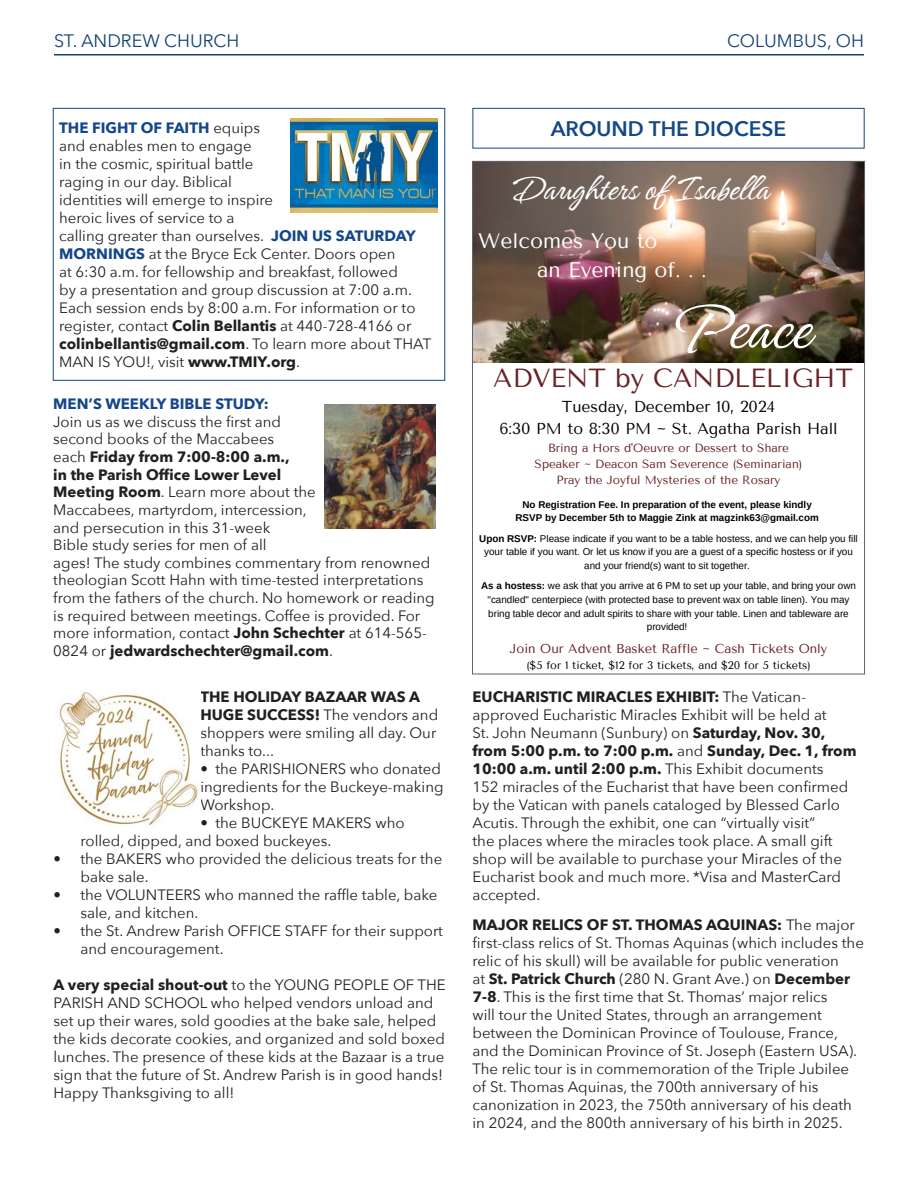
<style>
.page{position:relative;width:918px;height:1188px;background:#fff}
.page>*{position:absolute;margin:0;border:0;box-sizing:border-box;transform-origin:0 0}
.t1{font:65.1px "Angeletta";color:#fff}
.t2{font:34.05px "Angeletta";color:#fff}
.t3{font:26.1px "Tenor Sans";color:#682225}
.t4{font:21px/29.4px "Tenor Sans";color:#fff}
.t5{font:600 21px "Avenir Next";color:#144789}
.t6{font:18px "Avenir Next";color:#144274}
.t7{font:15.75px/21.9px "Tenor Sans";color:#000;text-align:center}
.t8{font:15px/18px "Avenir Next";color:#231f20}
.t9{font:12.9px "Tenor Sans";color:#682225}
.t10{font:11.85px/16.2px "Tenor Sans";color:#682225;text-align:center}
.t11{font:10.95px "Tenor Sans";color:#000}
.t12{font:9.9px/13.5px "Arimo";color:#000;text-align:center}
.t13{font:700 9.9px/13.5px "Arimo";color:#000;text-align:center}
.s1{font-weight:700;color:#144789}
.s2{font-weight:700}
</style>
<div class="page">
<hr style="left:54px;top:54px;width:810px;height:2px;background:#144274">
<div style="left:472px;top:108px;width:393px;height:40px;border:1px solid #144789"></div>
<img style="left:58px;top:691px;width:142px;height:135px">
<img style="left:290px;top:118px;width:147px;height:94px">
<div style="left:53px;top:108px;width:392px;height:273px;border:1px solid #144789"></div>
<img style="left:325px;top:404px;width:111px;height:125px">
<img style="left:474px;top:163px;width:389px;height:200px">
<p class="t6" style="left:54px;top:25px;width:187px">ST. ANDREW CHURCH</p>
<p class="t6" style="left:727px;top:26px;width:138px">COLUMBUS, OH</p>
<p class="t8" style="left:59px;top:118px;width:374px"><span class="s1">THE FIGHT OF FAITH</span> equips<br>and enables men to engage<br>in the cosmic, spiritual battle<br>raging in our day. Biblical<br>identities will emerge to inspire<br>heroic lives of service to a<br>calling greater than ourselves. <span class="s1">JOIN US SATURDAY MORNINGS</span> at the Bryce Eck Center. Doors open<br>at 6:30 a.m. for fellowship and breakfast, followed<br>by a presentation and group discussion at 7:00 a.m.<br>Each session ends by 8:00 a.m. For information or to register, contact <span class="s2">Colin Bellantis</span> at 440-728-4166 or <span class="s2">colinbellantis@gmail.com</span>. To learn more about THAT MAN IS YOU!, visit <span class="s2">www.TMIY.org</span>.</p>
<p class="t8" style="left:53px;top:394px;width:383px"><span class="s1">MEN’S WEEKLY BIBLE STUDY:<br></span>Join us as we discuss the first and<br>second books of the Maccabees<br>each <span class="s2">Friday from 7:00-8:00 a.m.,<br>in the Parish Office Lower Level<br>Meeting Room</span>. Learn more about the<br>Maccabees, martyrdom, intercession,<br>and persecution in this 31-week<br>Bible study series for men of all<br>ages! The study combines commentary from renowned theologian Scott Hahn with time-tested interpretations from the fathers of the church. No homework or reading is required between meetings. Coffee is provided. For more information, contact <span class="s2">John Schechter</span> at 614-565- 0824 or <span class="s2">jedwardschechter@gmail.com</span>.</p>
<p class="t8" style="left:200px;top:687px;width:239px"><span class="s2">THE HOLIDAY BAZAAR WAS A<br>HUGE SUCCESS!</span> The vendors and shoppers were smiling all day. Our thanks to...</p>
<p class="t8" style="left:200px;top:759px;width:245px">• the PARISHIONERS who donated ingredients for the Buckeye-making<br>Workshop.</p>
<p class="t8" style="left:80px;top:813px;width:326px;text-indent:120px">• the BUCKEYE MAKERS who rolled, dipped, and boxed buckeyes.</p>
<p class="t8" style="left:80px;top:849px;width:363px;text-indent:-27px">• the BAKERS who provided the delicious treats for the bake sale.</p>
<p class="t8" style="left:80px;top:885px;width:358px;text-indent:-27px">• the VOLUNTEERS who manned the raffle table, bake sale, and kitchen.</p>
<p class="t8" style="left:80px;top:921px;width:364px;text-indent:-27px">• the St. Andrew Parish OFFICE STAFF for their support and encouragement.</p>
<p class="t8" style="left:53px;top:975px;width:394px"><span class="s2">A very special shout-out</span> to the YOUNG PEOPLE OF THE PARISH AND SCHOOL who helped vendors unload and set up their wares, sold goodies at the bake sale, helped the kids decorate cookies, and organized and sold boxed lunches. The presence of these kids at the Bazaar is a true sign that the future of St. Andrew Parish is in good hands!<br>Happy Thanksgiving to all!</p>
<p class="t5" style="left:551px;top:111px;width:237px">AROUND THE DIOCESE</p>
<p class="t2" style="left:512px;top:167px;width:259px">Daughters of Isabella</p>
<p class="t4" style="left:537px;top:226px;width:171px;text-indent:-59px">Welcomes You to<br>an Evening of. . .</p>
<p class="t1" style="left:679px;top:285px;width:134px">Peace</p>
<p class="t3" style="left:493px;top:363px;width:361px">ADVENT by CANDLELIGHT</p>
<p class="t7" style="left:499px;top:396px;width:340px">Tuesday, December 10, 2024<br>6:30 PM to 8:30 PM ~ St. Agatha Parish Hall</p>
<p class="t10" style="left:535px;top:440px;width:269px">Bring a Hors d'Oeuvre or Dessert to Share<br>Speaker ~ Deacon Sam Severence (Seminarian)<br>Pray the Joyful Mysteries of the Rosary</p>
<p class="t13" style="left:516px;top:498px;width:305px">No Registration Fee. In preparation of the event, please kindly<br>RSVP by December 5th to Maggie Zink at magzink63@gmail.com</p>
<p class="t12" style="left:479px;top:532px;width:380px"><span class="s2">Upon RSVP:</span> Please indicate if you want to be a table hostess, and we can help you fill your table if you want. Or let us know if you are a guest of a specific hostess or if you and your friend(s) want to sit together.</p>
<p class="t12" style="left:481px;top:579px;width:376px"><span class="s2">As a hostess:</span> we ask that you arrive at 6 PM to set up your table, and bring your own "candled" centerpiece (with protected base to prevent wax on table linen). You may bring table decor and adult spirits to share with your table. Linen and tableware are provided!</p>
<p class="t9" style="left:510px;top:641px;width:319px">Join Our Advent Basket Raffle ~ Cash Tickets Only</p>
<p class="t11" style="left:526px;top:659px;width:286px">($5 for 1 ticket, $12 for 3 tickets, and $20 for 5 tickets)</p>
<p class="t8" style="left:472px;top:687px;width:386px"><span class="s2">EUCHARISTIC MIRACLES EXHIBIT:</span> The Vatican&shy;approved Eucharistic Miracles Exhibit will be held at<br>St. John Neumann (Sunbury) on <span class="s2">Saturday, Nov. 30, from 5:00 p.m. to 7:00 p.m.</span> and <span class="s2">Sunday, Dec. 1, from 10:00 a.m. until 2:00 p.m.</span> This Exhibit documents<br>152 miracles of the Eucharist that have been confirmed by the Vatican with panels cataloged by Blessed Carlo Acutis. Through the exhibit, one can “virtually visit”<br>the places where the miracles took place. A small gift shop will be available to purchase your Miracles of the Eucharist book and much more. *Visa and MasterCard accepted.</p>
<p class="t8" style="left:472px;top:915px;width:393px"><span class="s2">MAJOR RELICS OF ST. THOMAS AQUINAS:</span> The major first-class relics of St. Thomas Aquinas (which includes the relic of his skull) will be available for public veneration<br>at <span class="s2">St. Patrick Church</span> (280 N. Grant Ave.) on <span class="s2">December 7-8</span>. This is the first time that St. Thomas’ major relics<br>will tour the United States, through an arrangement between the Dominican Province of Toulouse, France, and the Dominican Province of St. Joseph (Eastern USA).<br>The relic tour is in commemoration of the Triple Jubilee of St. Thomas Aquinas, the 700th anniversary of his canonization in 2023, the 750th anniversary of his death in 2024, and the 800th anniversary of his birth in 2025.</p>
</div>
